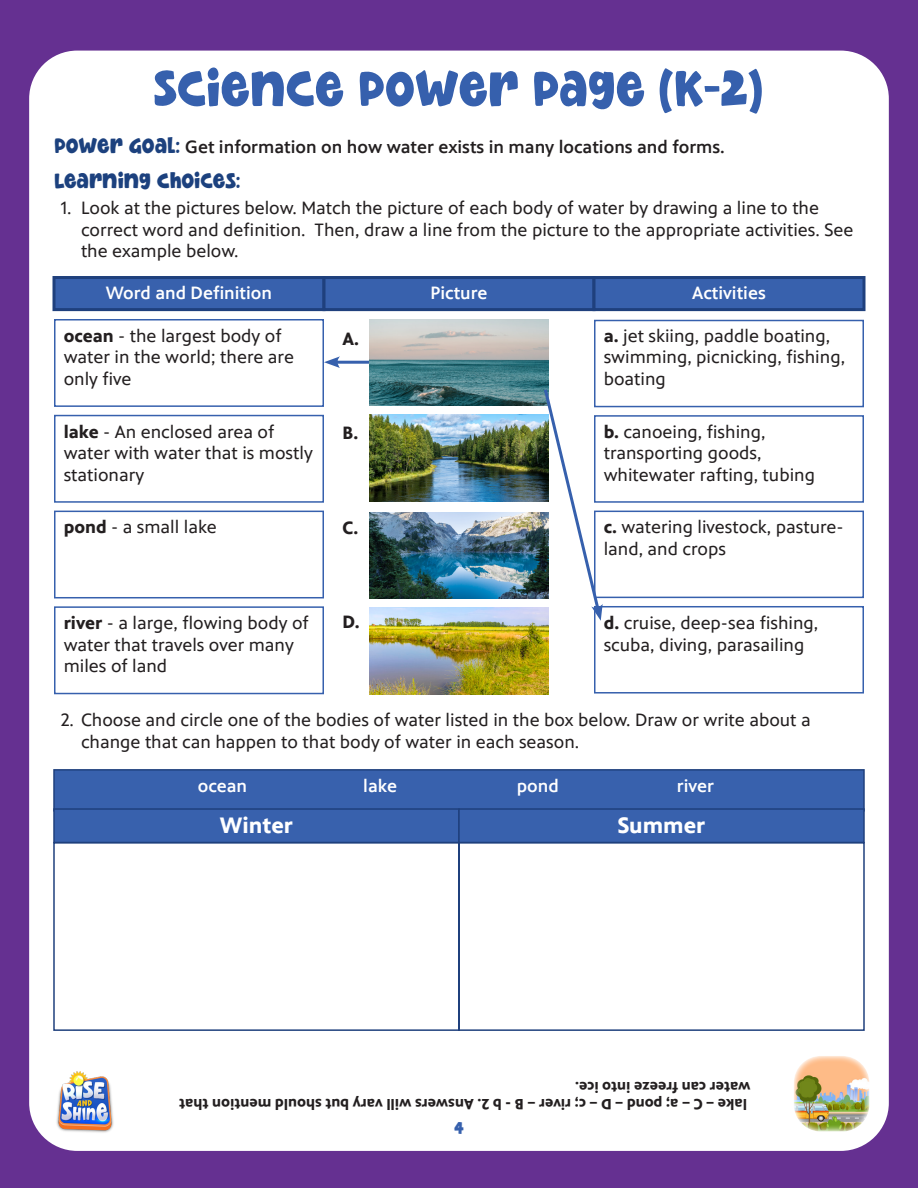
<style>
.page{position:relative;width:918px;height:1188px;background:#653091}
.page>*{position:absolute;margin:0;border:0;box-sizing:border-box;transform-origin:0 0}
.Big_Header{font:51.75px "Kidsbar";color:#3660ad}
.t1{font:700 22.5px "PBS Sans";color:#fff}
.Smaller_Header{font:22.2px "Kidsbar";color:#1c417e}
.t2{font:18px/21.6px "PBS Sans";color:#231f20}
.Body{font:500 18px "PBS Sans";color:#231f20}
.t3{font:500 18px "PBS Sans";color:#fff}
.t4{font:700 18px "PBS Sans";color:#231f20}
.t5{font:17.7px "Kidsbar";color:#3660ad}
.Body-2{font:700 15px/16.2px "PBS Sans";color:#231f20}
.s1{font-family:"Kidsbar";font-weight:400;font-size:22.2px;color:#1c417e}
.s2{font-weight:700}
</style>
<div class="page">
<div style="left:29px;top:51px;width:860px;height:1100px;background:#fff;border-radius:48px"></div>
<img style="left:56px;top:1072px;width:58px;height:61px">
<div style="left:52px;top:276px;width:274px;height:35px;background:#3861ad;border:3px solid #1f407d"></div>
<div style="left:322px;top:276px;width:274px;height:35px;background:#3861ad;border:3px solid #1f407d"></div>
<div style="left:592px;top:276px;width:274px;height:35px;background:#3861ad;border:3px solid #1f407d"></div>
<div style="left:54px;top:319px;width:270px;height:88px;border:2px solid #3660ad"></div>
<div style="left:594px;top:320px;width:270px;height:87px;border:2px solid #3660ad"></div>
<div style="left:54px;top:415px;width:270px;height:88px;border:2px solid #3660ad"></div>
<div style="left:594px;top:415px;width:270px;height:88px;border:2px solid #3660ad"></div>
<div style="left:54px;top:511px;width:270px;height:87px;border:2px solid #3660ad"></div>
<div style="left:594px;top:511px;width:270px;height:87px;border:2px solid #3660ad"></div>
<div style="left:54px;top:606px;width:270px;height:88px;border:2px solid #3660ad"></div>
<div style="left:594px;top:606px;width:270px;height:88px;border:2px solid #3660ad"></div>
<img style="left:369px;top:512px;width:173px;height:86px">
<img style="left:370px;top:415px;width:172px;height:86px">
<img style="left:370px;top:608px;width:178px;height:86px">
<hr style="left:334px;top:361px;width:35px;height:3px;background:#3660ad">
<svg style="left:324px;top:356px;width:16px;height:12px"></svg>
<img style="left:369px;top:319px;width:180px;height:86px">
<svg style="left:542px;top:386px;width:61px;height:235px"></svg>
<img style="left:794px;top:1056px;width:75px;height:75px">
<div style="left:53px;top:769px;width:812px;height:43px;background:#3861ad;border:2px solid #1f407d"></div>
<div style="left:53px;top:808px;width:407px;height:35px;background:#3861ad;border:2px solid #1f407d"></div>
<div style="left:458px;top:808px;width:407px;height:35px;background:#3861ad;border:2px solid #1f407d"></div>
<svg style="left:53px;top:841px;width:812px;height:190px"></svg>
<p class="Big_Header" style="left:154px;top:56px;width:611px">SCIENCE POWER PAGE (K-2)</p>
<p class="Body" style="left:54px;top:136px;width:672px"><span class="s1">POWER GOAL:</span> Get information on how water exists in many locations and forms.</p>
<p class="Smaller_Header" style="left:54px;top:166px;width:188px">LEARNING CHOICES:</p>
<p class="t2" style="left:81px;top:198px;width:774px;text-indent:-20px">1. Look at the pictures below. Match the picture of each body of water by drawing a line to the correct word and definition. Then, draw a line from the picture to the appropriate activities. See the example below.</p>
<p class="t3" style="left:106px;top:283px;width:168px">Word and Definition</p>
<p class="t3" style="left:431px;top:283px;width:58px">Picture</p>
<p class="t3" style="left:692px;top:283px;width:75px">Activities</p>
<p class="t4" style="left:343px;top:329px;width:18px">A.</p>
<p class="t2" style="left:64px;top:325px;width:232px"><span class="s2">ocean</span> - the largest body of water in the world; there are only five</p>
<p class="t2" style="left:604px;top:325px;width:243px"><span class="s2">a.</span> jet skiing, paddle boating, swimming, picnicking, fishing, boating</p>
<p class="t2" style="left:604px;top:421px;width:213px"><span class="s2">b.</span> canoeing, fishing, transporting goods, whitewater rafting, tubing</p>
<p class="t2" style="left:604px;top:517px;width:241px"><span class="s2">c.</span> watering livestock, pasture&shy;land, and crops</p>
<p class="t2" style="left:64px;top:421px;width:251px"><span class="s2">lake</span> - An enclosed area of water with water that is mostly stationary</p>
<p class="t2" style="left:64px;top:517px;width:155px"><span class="s2">pond</span> - a small lake</p>
<p class="t4" style="left:343px;top:423px;width:17px">B.</p>
<p class="t4" style="left:343px;top:517px;width:17px">C.</p>
<p class="t2" style="left:64px;top:612px;width:247px"><span class="s2">river</span> - a large, flowing body of water that travels over many miles of land</p>
<p class="t4" style="left:343px;top:611px;width:19px">D.</p>
<p class="t2" style="left:604px;top:612px;width:216px"><span class="s2">d.</span> cruise, deep-sea fishing, scuba, diving, parasailing</p>
<p class="t2" style="left:81px;top:710px;width:731px;text-indent:-20px">2. Choose and circle one of the bodies of water listed in the box below. Draw or write about a change that can happen to that body of water in each season.</p>
<p class="t3" style="left:198px;top:776px;width:51px">ocean</p>
<p class="t3" style="left:363px;top:776px;width:35px">lake</p>
<p class="t3" style="left:517px;top:776px;width:44px">pond</p>
<p class="t3" style="left:677px;top:776px;width:39px">river</p>
<p class="t1" style="left:220px;top:813px;width:75px">Winter</p>
<p class="t1" style="left:618px;top:813px;width:89px">Summer</p>
<p class="Body-2" style="left:751px;top:1112px;width:573px;rotate:-180deg">lake – C – a; pond – D – c; river – B - b 2. Answers will vary but should mention that water can freeze into ice.</p>
<p class="t5" style="left:454px;top:1117px;width:11px">4</p>
</div>
